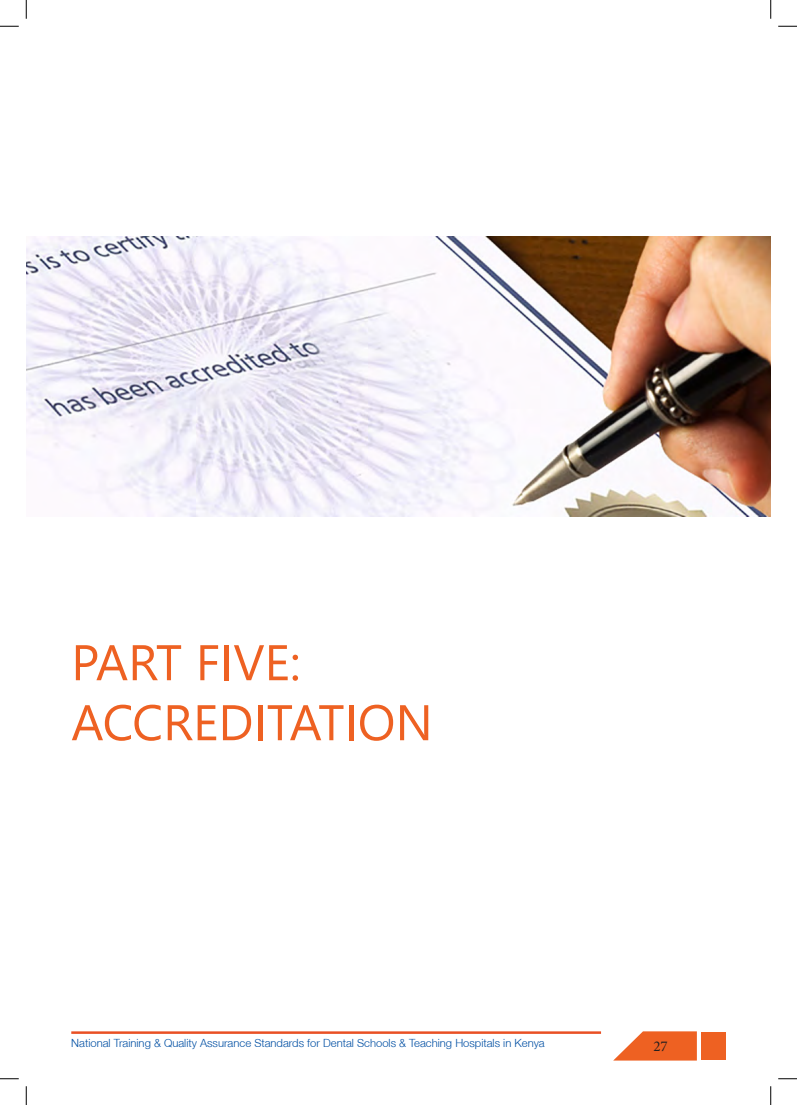
<style>
.page{position:relative;width:797px;height:1105px;background:#fff}
.page>*{position:absolute;margin:0;border:0;box-sizing:border-box;transform-origin:0 0}
.t1{font:50px "Segoe UI";color:#ee6122}
.t2{font:15px "Minion Pro";color:#231f20}
.t3{font:300 11.25px "Helvetica Neue LT";color:#004fa3}
</style>
<div class="page">
<hr style="left:71px;top:1031px;width:530px;height:3px;background:#e95024">
<svg style="left:614px;top:1031px;width:83px;height:29px"></svg>
<div style="left:701px;top:1032px;width:24px;height:27px;background:#ee6122"></div>
<img style="left:26px;top:236px;width:744px;height:280px">
<svg style="left:0;top:25px;width:19px;height:2px"></svg>
<svg style="left:778px;top:25px;width:19px;height:2px"></svg>
<svg style="left:0;top:1078px;width:19px;height:1px"></svg>
<svg style="left:778px;top:1078px;width:19px;height:1px"></svg>
<svg style="left:25px;top:0;width:2px;height:19px"></svg>
<svg style="left:25px;top:1086px;width:2px;height:19px"></svg>
<svg style="left:770px;top:0;width:1px;height:19px"></svg>
<svg style="left:770px;top:1086px;width:1px;height:19px"></svg>
<p class="t1" style="left:71px;top:622px;width:231px">PART FIVE:</p>
<p class="t1" style="left:71px;top:682px;width:363px">ACCREDITATION</p>
<p class="t3" style="left:71px;top:1036px;width:475px">National Training &amp; Quality Assurance Standards for Dental Schools &amp; Teaching Hospitals in Kenya</p>
<h2 class="t2" style="left:653px;top:1036px;width:16px">27</h2>
</div>
